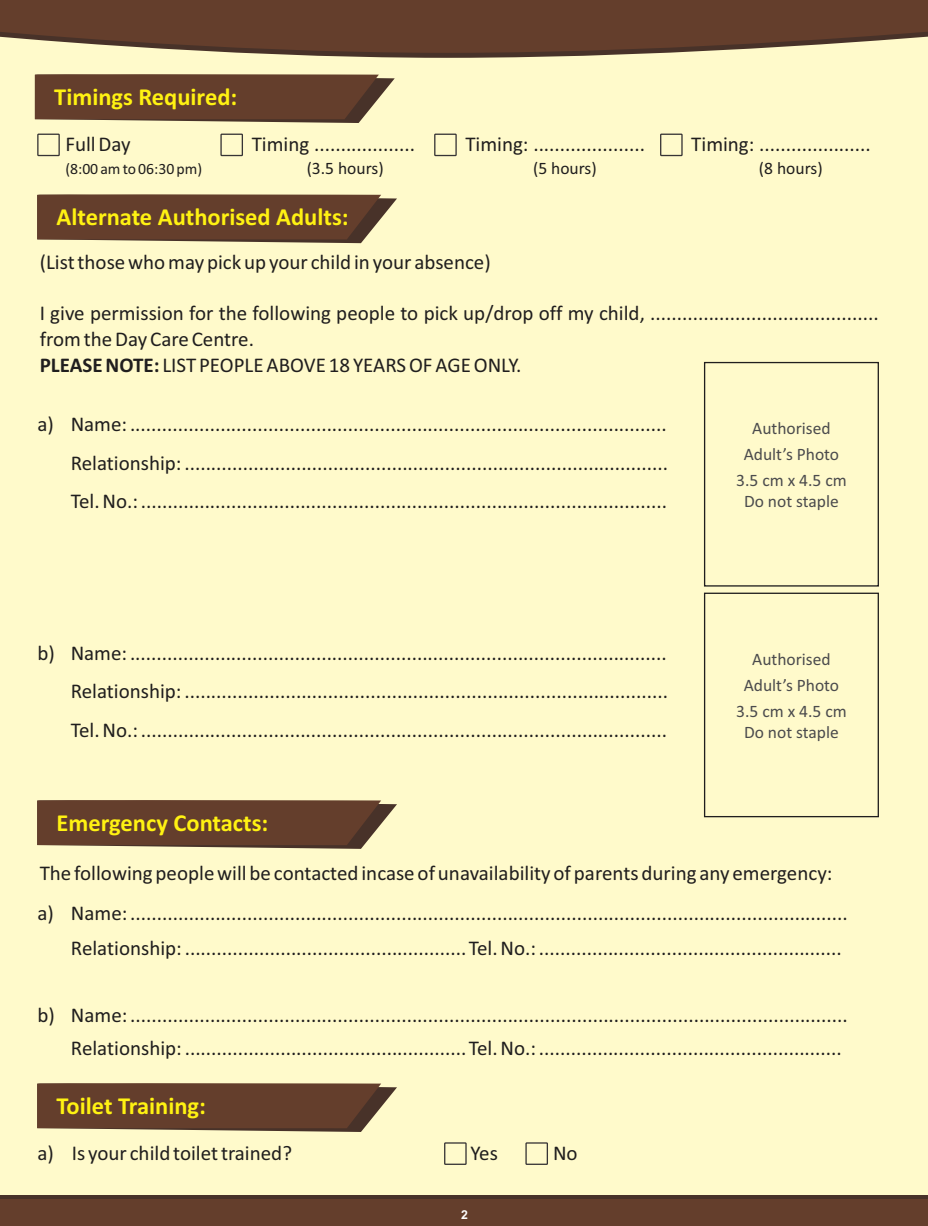
<style>
.page{position:relative;width:928px;height:1226px;background:#fff}
.page>*{position:absolute;margin:0;border:0;box-sizing:border-box;transform-origin:0 0}
.t1{font:700 24.5px "Calibri";color:#fff212}
.t2{font:21px/38.5px "Calibri";color:#201e1e;text-align:justify}
.t3{font:17.5px/25.9px "Calibri";color:#4b4b4d;text-align:center}
.t4{font:17.5px "Calibri";color:#201e1e}
.t5{font:15.75px "Calibri";color:#201e1e}
.t6{font:700 12.25px "Arial";color:#fefefe}
.s1{font-weight:700}
</style>
<div class="page">
<div style="left:0;top:0;width:928px;height:1225px;background:#fffacb"></div>
<svg style="left:247px;top:53px;width:412px;height:5px;fill:#483229"></svg>
<svg style="left:0;top:0;width:928px;height:53px;background:#6d4b37"></svg>
<div style="left:0;top:1194px;width:928px;height:31px;background:#483229"></div>
<div style="left:0;top:1198px;width:928px;height:27px;background:#643e2c"></div>
<svg style="left:35px;top:74px;width:360px;height:49px;background:#6f4d39"></svg>
<div style="left:37px;top:133px;width:23px;height:23px;border:1px solid #373435"></div>
<div style="left:220px;top:133px;width:23px;height:23px;border:1px solid #373435"></div>
<div style="left:434px;top:133px;width:23px;height:23px;border:1px solid #373435"></div>
<svg style="left:37px;top:194px;width:360px;height:49px;background:#6f4d39"></svg>
<div style="left:704px;top:362px;width:175px;height:224px;border:1px solid #201e1e"></div>
<div style="left:704px;top:592px;width:175px;height:225px;border:1px solid #201e1e"></div>
<svg style="left:37px;top:800px;width:360px;height:48px;background:#6c4a36"></svg>
<svg style="left:37px;top:1083px;width:360px;height:48px;background:#6c4a37"></svg>
<div style="left:444px;top:1142px;width:22px;height:22px;border:1px solid #373435"></div>
<div style="left:525px;top:1142px;width:23px;height:22px;border:1px solid #373435"></div>
<div style="left:660px;top:133px;width:22px;height:23px;border:1px solid #373435"></div>
<p class="t1" style="left:54px;top:86px;width:184px">Timings Required:</p>
<p class="t2" style="left:65px;top:127px;width:67px">Full Day</p>
<p class="t5" style="left:65px;top:162px;width:138px">(8:00 am to 06:30 pm)</p>
<p class="t2" style="left:252px;top:127px;width:165px">Timing ...................</p>
<p class="t4" style="left:307px;top:161px;width:78px">(3.5 hours)</p>
<p class="t1" style="left:57px;top:207px;width:293px">Alternate Authorised Adults:</p>
<p class="t2" style="left:465px;top:127px;width:181px">Timing: .....................</p>
<p class="t4" style="left:533px;top:161px;width:65px">(5 hours)</p>
<p class="t2" style="left:691px;top:127px;width:181px">Timing: .....................</p>
<p class="t4" style="left:759px;top:161px;width:65px">(8 hours)</p>
<p class="t2" style="left:40px;top:244px;width:452px">(List those who may pick up your child in your absence)</p>
<p class="t2" style="left:40px;top:302px;width:840px;line-height:25.6px;text-align:left">I give permission for the following people to pick up/drop off my child, ........................................... from the Day Care Centre.<br><span class="s1">PLEASE NOTE:</span> LIST PEOPLE ABOVE 18 YEARS OF AGE ONLY.</p>
<p class="t2" style="left:71px;top:407px;width:599px;text-indent:-33px">a) Name: .....................................................................................................<br>Relationship: ...........................................................................................<br>Tel. No.: ...................................................................................................</p>
<p class="t2" style="left:37px;top:635px;width:19px">b)</p>
<p class="t2" style="left:71px;top:635px;width:599px">Name: .....................................................................................................<br>Relationship: ...........................................................................................<br>Tel. No.: ...................................................................................................</p>
<p class="t1" style="left:57px;top:812px;width:213px">Emergency Contacts:</p>
<p class="t3" style="left:736px;top:417px;width:112px">Authorised<br>Adult’s Photo<br>3.5 cm x 4.5 cm</p>
<p class="t3" style="left:744px;top:490px;width:96px">Do not staple</p>
<p class="t3" style="left:736px;top:647px;width:112px">Authorised<br>Adult’s Photo<br>3.5 cm x 4.5 cm</p>
<p class="t3" style="left:744px;top:720px;width:96px">Do not staple</p>
<p class="t2" style="left:40px;top:855px;width:794px">The following people will be contacted incase of unavailability of parents during any emergency:</p>
<p class="t2" style="left:37px;top:897px;width:812px;line-height:35px;text-align:right">a) Name: .......................................................................................................................................<br>Relationship: ..................................................... Tel. No.: .........................................................</p>
<p class="t2" style="left:37px;top:999px;width:812px;line-height:33.8px;text-align:right">b) Name: .......................................................................................................................................<br>Relationship: ..................................................... Tel. No.: .........................................................</p>
<p class="t1" style="left:57px;top:1095px;width:151px">Toilet Training:</p>
<p class="t2" style="left:37px;top:1135px;width:256px">a) Is your child toilet trained?</p>
<p class="t2" style="left:470px;top:1135px;width:29px">Yes</p>
<p class="t2" style="left:553px;top:1135px;width:26px">No</p>
<p class="t6" style="left:461px;top:1210px;width:8px">2</p>
</div>
